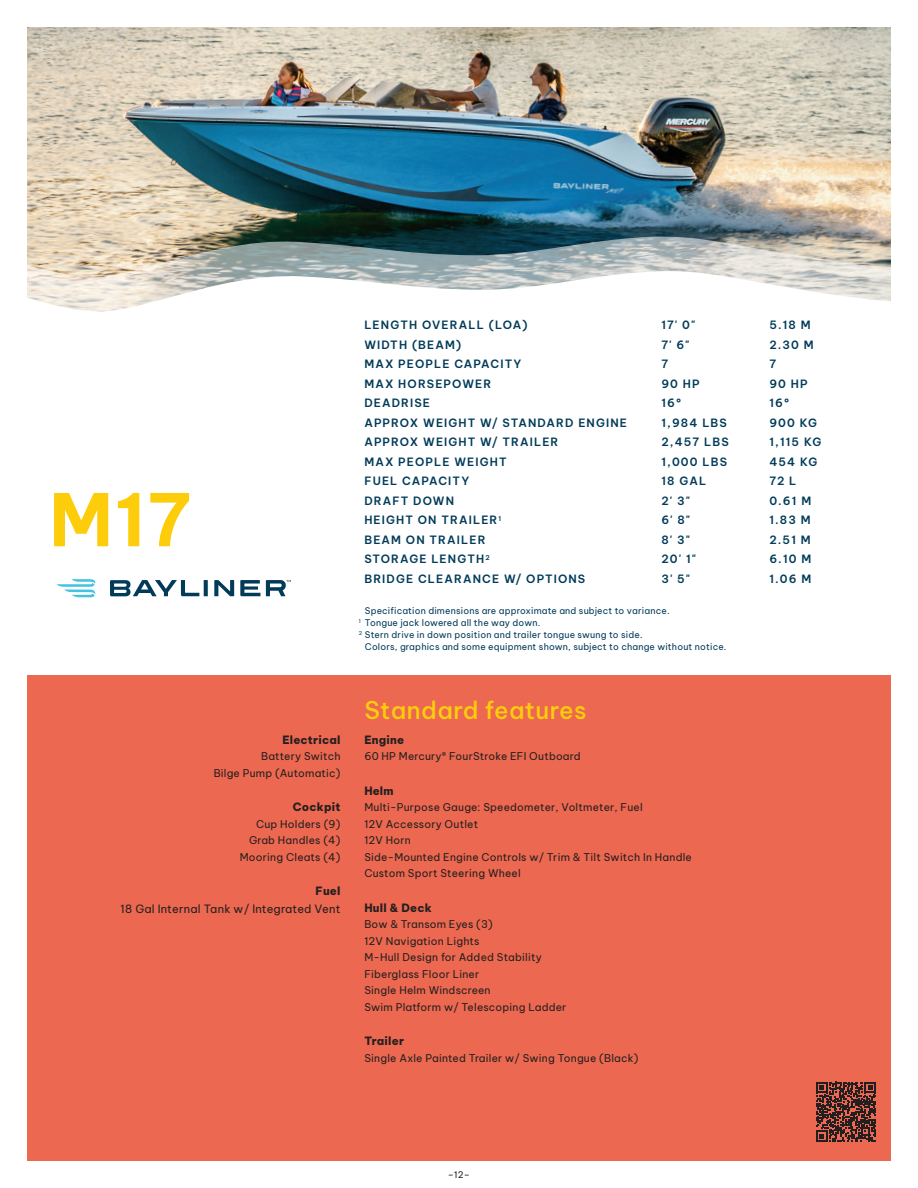
<style>
.page{position:relative;width:918px;height:1188px;background:#fff}
.page>*{position:absolute;margin:0;border:0;box-sizing:border-box;transform-origin:0 0}
.t1{font:700 72px "Be Vietnam Pro";color:#fdcd0b}
.t2{font:500 24px "Be Vietnam Pro";letter-spacing:.02em;color:#fdcd0b}
.t3{font:600 11.25px "Be Vietnam Pro";letter-spacing:.1em;color:#023b59}
.t4{font:800 11.25px "Be Vietnam Pro";letter-spacing:.02em;color:#231f20}
.t5{font:11.25px "Be Vietnam Pro";letter-spacing:.02em;color:#231f20}
.t6{font:10.5px/16.5px "Be Vietnam Pro";letter-spacing:.02em;color:#231f20;text-align:right}
.t7{font:9px/12px "Be Vietnam Pro";letter-spacing:.02em;color:#023b59}
.t8{font:9px "Be Vietnam Pro";color:#231f20}
</style>
<div class="page">
<div style="left:27px;top:675px;width:864px;height:486px;background:#ec6850"></div>
<img style="left:27px;top:27px;width:864px;height:210px">
<svg style="left:816px;top:1082px;width:60px;height:60px"></svg>
<svg style="left:27px;top:237px;width:864px;height:75px"></svg>
<svg style="left:57px;top:579px;width:38px;height:18px"></svg>
<svg style="left:110px;top:580px;width:89px;height:16px"></svg>
<svg style="left:204px;top:580px;width:4px;height:16px"></svg>
<svg style="left:214px;top:580px;width:20px;height:16px"></svg>
<svg style="left:240px;top:580px;width:20px;height:16px"></svg>
<svg style="left:266px;top:580px;width:25px;height:16px"></svg>
<h1 class="t1" style="left:49px;top:458px;width:143px">M17</h1>
<p class="t3" style="left:364px;top:316px;width:165px">LENGTH OVERALL (LOA)</p>
<p class="t3" style="left:661px;top:316px;width:35px">17' 0"</p>
<p class="t3" style="left:769px;top:316px;width:43px">5.18 M</p>
<p class="t3" style="left:364px;top:335px;width:98px">WIDTH (BEAM)</p>
<p class="t3" style="left:661px;top:335px;width:30px">7' 6"</p>
<p class="t3" style="left:769px;top:335px;width:46px">2.30 M</p>
<p class="t3" style="left:364px;top:355px;width:159px">MAX PEOPLE CAPACITY</p>
<p class="t3" style="left:661px;top:355px;width:8px">7</p>
<p class="t3" style="left:769px;top:355px;width:8px">7</p>
<p class="t3" style="left:364px;top:374px;width:129px">MAX HORSEPOWER</p>
<p class="t3" style="left:661px;top:374px;width:40px">90 HP</p>
<p class="t3" style="left:769px;top:374px;width:40px">90 HP</p>
<p class="t3" style="left:364px;top:394px;width:67px">DEADRISE</p>
<p class="t3" style="left:661px;top:394px;width:21px">16º</p>
<p class="t3" style="left:769px;top:394px;width:21px">16º</p>
<p class="t3" style="left:364px;top:413px;width:264px">APPROX WEIGHT W/ STANDARD ENGINE</p>
<p class="t3" style="left:661px;top:413px;width:67px">1,984 LBS</p>
<p class="t3" style="left:769px;top:413px;width:49px">900 KG</p>
<p class="t3" style="left:364px;top:433px;width:196px">APPROX WEIGHT W/ TRAILER</p>
<p class="t3" style="left:661px;top:433px;width:69px">2,457 LBS</p>
<p class="t3" style="left:769px;top:433px;width:53px">1,115 KG</p>
<p class="t3" style="left:364px;top:452px;width:144px">MAX PEOPLE WEIGHT</p>
<p class="t3" style="left:661px;top:452px;width:67px">1,000 LBS</p>
<p class="t3" style="left:769px;top:452px;width:50px">454 KG</p>
<p class="t3" style="left:364px;top:472px;width:106px">FUEL CAPACITY</p>
<p class="t3" style="left:661px;top:472px;width:46px">18 GAL</p>
<p class="t3" style="left:769px;top:472px;width:29px">72 L</p>
<p class="t3" style="left:364px;top:491px;width:91px">DRAFT DOWN</p>
<p class="t3" style="left:661px;top:491px;width:30px">2' 3"</p>
<p class="t3" style="left:769px;top:491px;width:43px">0.61 M</p>
<p class="t3" style="left:364px;top:511px;width:138px">HEIGHT ON TRAILER<sup>1</sup></p>
<p class="t3" style="left:661px;top:511px;width:30px">6' 8"</p>
<p class="t3" style="left:769px;top:511px;width:43px">1.83 M</p>
<p class="t3" style="left:364px;top:530px;width:123px">BEAM ON TRAILER</p>
<p class="t3" style="left:661px;top:530px;width:30px">8' 3"</p>
<p class="t3" style="left:769px;top:530px;width:43px">2.51 M</p>
<p class="t3" style="left:364px;top:550px;width:127px">STORAGE LENGTH<sup>2</sup></p>
<p class="t3" style="left:661px;top:550px;width:36px">20' 1"</p>
<p class="t3" style="left:769px;top:550px;width:43px">6.10 M</p>
<p class="t3" style="left:364px;top:569px;width:222px">BRIDGE CLEARANCE W/ OPTIONS</p>
<p class="t3" style="left:661px;top:569px;width:30px">3' 5"</p>
<p class="t3" style="left:769px;top:569px;width:43px">1.06 M</p>
<p class="t7" style="left:359px;top:604px;width:312px;text-indent:6px">Specification dimensions are approximate and subject to variance.<br><sup>1</sup> Tongue jack lowered all the way down.<br><sup>2</sup> Stern drive in down position and trailer tongue swung to side.</p>
<p class="t7" style="left:365px;top:640px;width:363px">Colors, graphics and some equipment shown, subject to change without notice.</p>
<p class="t4" style="left:282px;top:730px;width:60px">Electrical</p>
<p class="t6" style="left:214px;top:747px;width:128px">Battery Switch<br>Bilge Pump (Automatic)</p>
<p class="t4" style="left:293px;top:797px;width:49px">Cockpit</p>
<p class="t6" style="left:240px;top:815px;width:102px">Cup Holders (9)<br>Grab Handles (4)<br>Mooring Cleats (4)</p>
<p class="t4" style="left:316px;top:881px;width:26px">Fuel</p>
<p class="t5" style="left:121px;top:900px;width:221px">18 Gal Internal Tank w/ Integrated Vent</p>
<h2 class="t2" style="left:364px;top:690px;width:224px">Standard features</h2>
<p class="t4" style="left:364px;top:730px;width:41px">Engine</p>
<p class="t6" style="left:364px;top:747px;width:218px">60 HP Mercury® FourStroke EFI Outboard</p>
<p class="t4" style="left:364px;top:781px;width:31px">Helm</p>
<p class="t6" style="left:364px;top:798px;width:329px;text-align:left">Multi-Purpose Gauge: Speedometer, Voltmeter, Fuel<br>12V Accessory Outlet<br>12V Horn<br>Side-Mounted Engine Controls w/ Trim &amp; Tilt Switch In Handle Custom Sport Steering Wheel</p>
<p class="t4" style="left:364px;top:898px;width:69px">Hull &amp; Deck</p>
<p class="t6" style="left:364px;top:915px;width:204px;text-align:left">Bow &amp; Transom Eyes (3)<br>12V Navigation Lights<br>M-Hull Design for Added Stability<br>Fiberglass Floor Liner<br>Single Helm Windscreen<br>Swim Platform w/ Telescoping Ladder</p>
<p class="t4" style="left:364px;top:1031px;width:41px">Trailer</p>
<p class="t6" style="left:364px;top:1049px;width:276px">Single Axle Painted Trailer w/ Swing Tongue (Black)</p>
<p class="t8" style="left:448px;top:1167px;width:24px">–12–</p>
</div>
